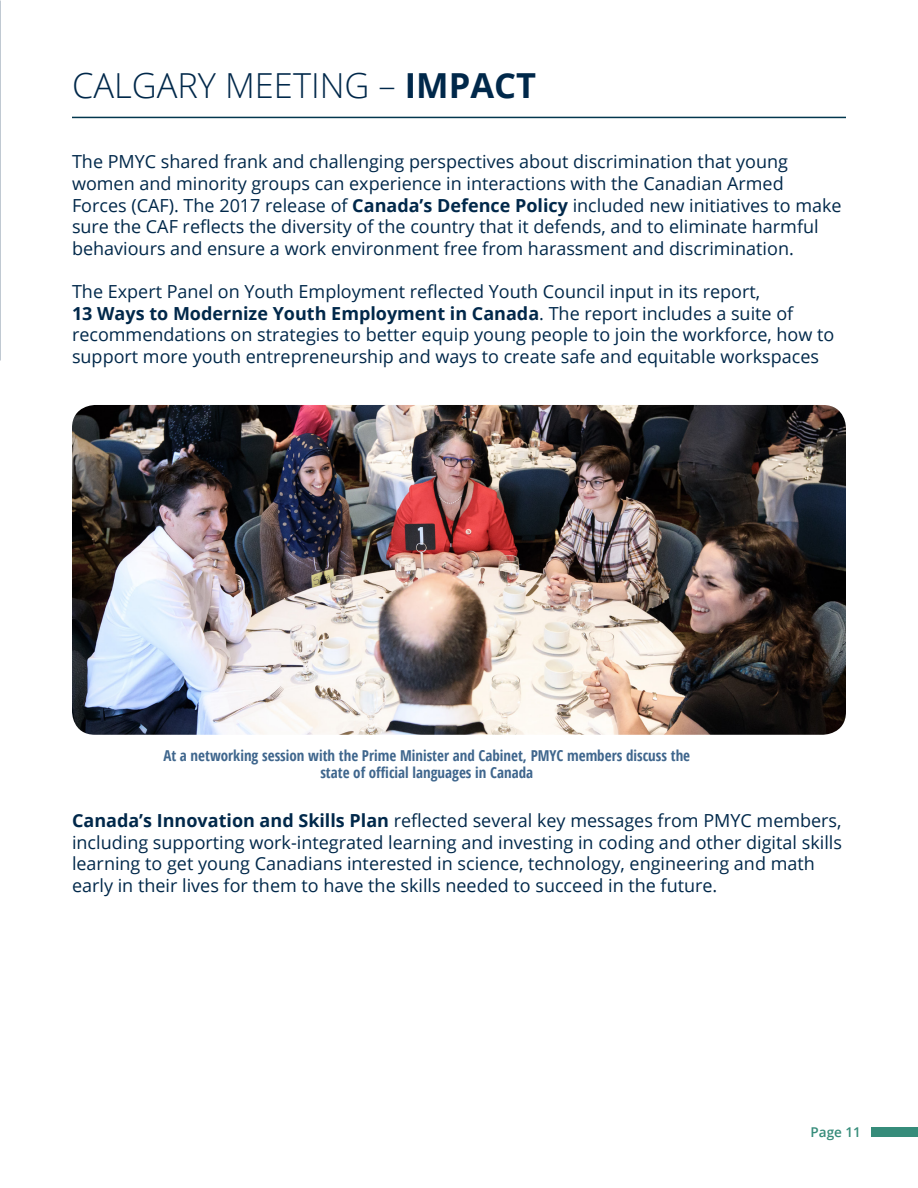
<style>
.page{position:relative;width:918px;height:1188px;background:#fff}
.page>*{position:absolute;margin:0;border:0;box-sizing:border-box;transform-origin:0 0}
.t1{font:300 34.5px "Open Sans";color:#00284a}
.t2{font:18px/21.6px "Open Sans";color:#00284a}
.t3{font:700 15px/16.5px "Open Sans Condensed";color:#3f668d;text-align:center}
.t4{font:600 13.5px "Open Sans";color:#368c7a}
.s1{font-weight:700}
</style>
<div class="page">
<div style="left:871px;top:1127px;width:47px;height:10px;background:#368c7a"></div>
<img style="left:72px;top:405px;width:774px;height:330px">
<hr style="left:72px;top:117px;width:774px;height:1px;background:#02374e">
<h1 class="t1" style="left:72px;top:62px;width:466px">CALGARY MEETING – <span class="s1">IMPACT</span></h1>
<p class="t2" style="left:72px;top:151px;width:771px">The PMYC shared frank and challenging perspectives about discrimination that young women and minority groups can experience in interactions with the Canadian Armed Forces (CAF). The 2017 release of <span class="s1">Canada’s Defence Policy</span> included new initiatives to make sure the CAF reflects the diversity of the country that it defends, and to eliminate harmful behaviours and ensure a work environment free from harassment and discrimination.</p>
<p class="t2" style="left:72px;top:280px;width:764px">The Expert Panel on Youth Employment reflected Youth Council input in its report,<br><span class="s1">13 Ways to Modernize Youth Employment in Canada</span>. The report includes a suite of recommendations on strategies to better equip young people to join the workforce, how to support more youth entrepreneurship and ways to create safe and equitable workspaces</p>
<p class="t3" style="left:163px;top:747px;width:528px">At a networking session with the Prime Minister and Cabinet, PMYC members discuss the state of official languages in Canada</p>
<p class="t2" style="left:72px;top:809px;width:772px"><span class="s1">Canada’s Innovation and Skills Plan</span> reflected several key messages from PMYC members, including supporting work-integrated learning and investing in coding and other digital skills learning to get young Canadians interested in science, technology, engineering and math early in their lives for them to have the skills needed to succeed in the future.</p>
<p class="t4" style="left:811px;top:1122px;width:52px">Page 11</p>
</div>
